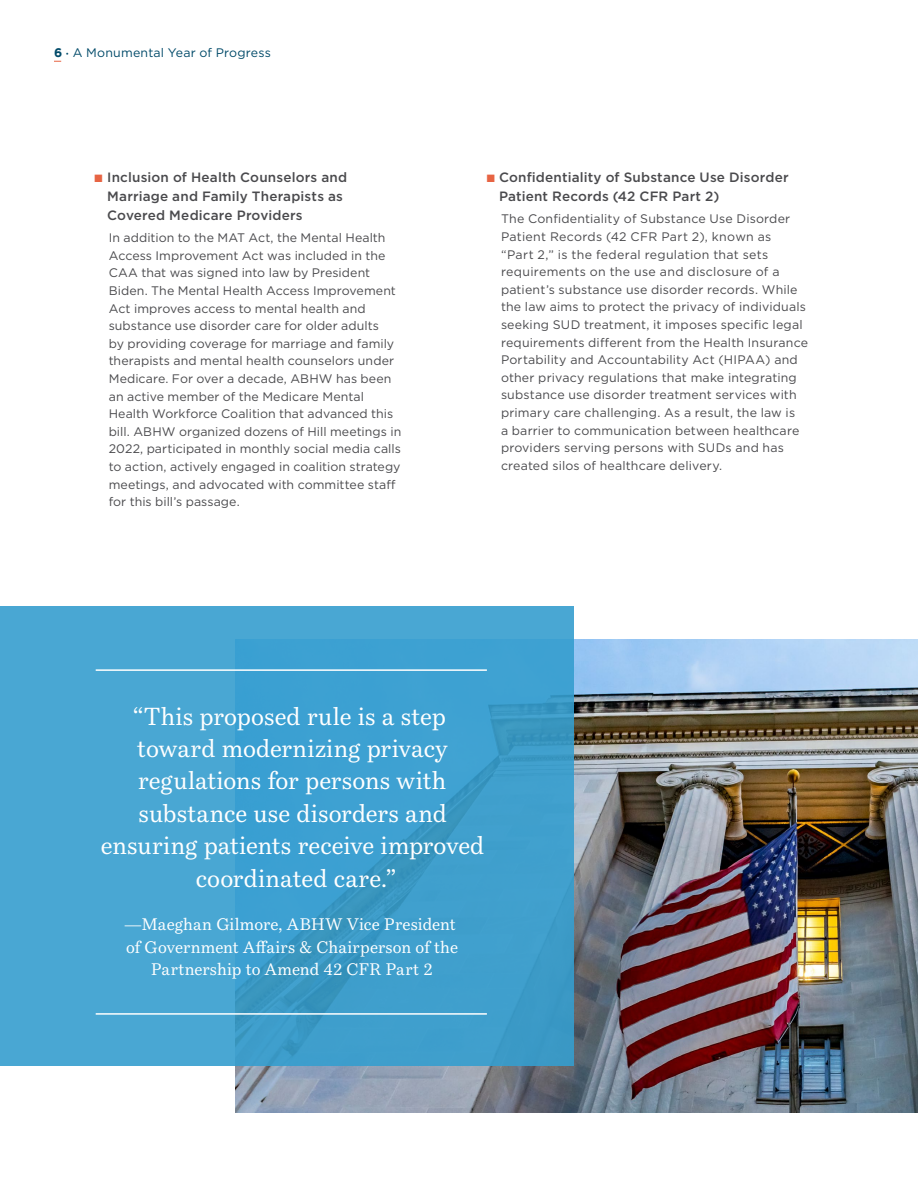
<style>
.page{position:relative;width:918px;height:1188px;background:#fff}
.page>*{position:absolute;margin:0;border:0;box-sizing:border-box;transform-origin:0 0}
.t1{font:24.3px/32.4px "Bressay";letter-spacing:.005em;color:#fff;text-align:center}
.t2{font:16.5px/22.5px "Bressay";letter-spacing:.01em;color:#fff;text-align:center}
.t3{font:500 13.5px/18.8px "Gotham";letter-spacing:.015em;color:#4a4a4d}
.t4{font:12.3px/17.5px "Gotham";letter-spacing:.01em;color:#4a4a4d}
.t5{font:12.3px "Gotham";letter-spacing:.015em;color:#004a69}
.s1{font-weight:700}
.s2{font-family:"Montserrat";font-weight:300}
.s3{font-family:"Alright Sans";font-weight:700;font-size:10.5px;color:#e76443}
</style>
<div class="page">
<img style="left:235px;top:640px;width:683px;height:472px">
<svg style="left:0;top:607px;width:574px;height:459px;background:#42a2cf"></svg>
<hr style="left:96px;top:669px;width:391px;height:2px;background:#fff">
<hr style="left:96px;top:1013px;width:391px;height:2px;background:#fff">
<p class="t5" style="left:54px;top:45px;width:218px"><span class="s1">6</span> <span class="s2">•</span> A Monumental Year of Progress</p>
<p class="t3" style="left:107px;top:168px;width:241px;text-indent:-14px"><span class="s3">■</span> Inclusion of Health Counselors and<br>Marriage and Family Therapists as<br>Covered Medicare Providers</p>
<p class="t4" style="left:109px;top:229px;width:294px">In addition to the MAT Act, the Mental Health Access Improvement Act was included in the CAA that was signed into law by President Biden. The Mental Health Access Improvement Act improves access to mental health and substance use disorder care for older adults<br>by providing coverage for marriage and family therapists and mental health counselors under Medicare. For over a decade, ABHW has been an active member of the Medicare Mental Health Workforce Coalition that advanced this bill. ABHW organized dozens of Hill meetings in 2022, participated in monthly social media calls to action, actively engaged in coalition strategy meetings, and advocated with committee staff for this bill’s passage.</p>
<p class="t3" style="left:499px;top:168px;width:291px;text-indent:-13px"><span class="s3">■</span> Confidentiality of Substance Use Disorder<br>Patient Records (42 CFR Part 2)</p>
<p class="t4" style="left:501px;top:210px;width:309px">The Confidentiality of Substance Use Disorder Patient Records (42 CFR Part 2), known as<br>“Part 2,” is the federal regulation that sets requirements on the use and disclosure of a patient’s substance use disorder records. While the law aims to protect the privacy of individuals seeking SUD treatment, it imposes specific legal requirements different from the Health Insurance Portability and Accountability Act (HIPAA) and other privacy regulations that make integrating substance use disorder treatment services with primary care challenging. As a result, the law is<br>a barrier to communication between healthcare providers serving persons with SUDs and has created silos of healthcare delivery.</p>
<h1 class="t1" style="left:101px;top:700px;width:385px">“This proposed rule is a step toward modernizing privacy regulations for persons with substance use disorders and ensuring patients receive improved coordinated care.”</h1>
<h2 class="t2" style="left:125px;top:913px;width:335px">—Maeghan Gilmore, ABHW Vice President of Government Affairs &amp; Chairperson of the<br>Partnership to Amend 42 CFR Part 2</h2>
</div>
